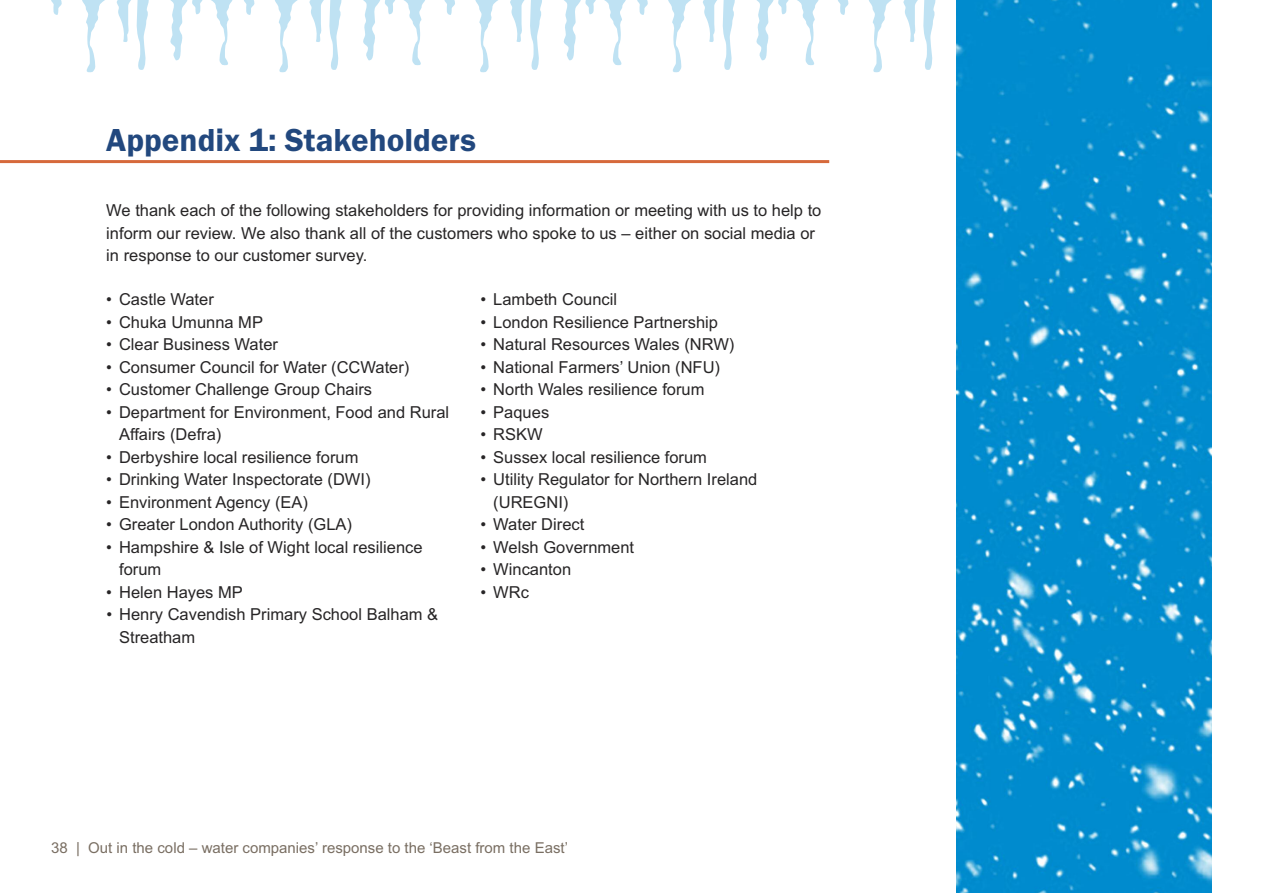
<style>
.page{position:relative;width:1263px;height:893px;background:#fff}
.page>*{position:absolute;margin:0;border:0;box-sizing:border-box;transform-origin:0 0}
.t1{font:600 33px "Franklin Gothic";color:#22487e}
.t2{font:16.5px/22.5px "Arial";color:#272526}
.t3{font:15px "Arial";color:#796e62}
</style>
<div class="page">
<svg style="left:51px;top:0;width:374px;height:73px"></svg>
<svg style="left:444px;top:0;width:375px;height:73px"></svg>
<svg style="left:838px;top:0;width:119px;height:74px"></svg>
<hr style="left:0;top:160px;width:829px;height:3px;background:#d6693b">
<img style="left:957px;top:0;width:255px;height:893px">
<h1 class="t1" style="left:106px;top:120px;width:371px">Appendix 1: Stakeholders</h1>
<p class="t2" style="left:106px;top:199px;width:717px">We thank each of the following stakeholders for providing information or meeting with us to help to inform our review. We also thank all of the customers who spoke to us – either on social media or in response to our customer survey.</p>
<p class="t2" style="left:106px;top:288px;width:109px">• Castle Water</p>
<p class="t2" style="left:106px;top:311px;width:158px">• Chuka Umunna MP</p>
<p class="t2" style="left:106px;top:333px;width:173px">• Clear Business Water</p>
<p class="t2" style="left:106px;top:356px;width:305px">• Consumer Council for Water (CCWater)</p>
<p class="t2" style="left:106px;top:378px;width:267px">• Customer Challenge Group Chairs</p>
<p class="t2" style="left:119px;top:401px;width:332px;text-indent:-13px">• Department for Environment, Food and Rural<br>Affairs (Defra)</p>
<p class="t2" style="left:106px;top:446px;width:254px">• Derbyshire local resilience forum</p>
<p class="t2" style="left:106px;top:468px;width:266px">• Drinking Water Inspectorate (DWI)</p>
<p class="t2" style="left:106px;top:491px;width:203px">• Environment Agency (EA)</p>
<p class="t2" style="left:106px;top:513px;width:247px">• Greater London Authority (GLA)</p>
<p class="t2" style="left:119px;top:536px;width:305px;text-indent:-13px">• Hampshire &amp; Isle of Wight local resilience forum</p>
<p class="t2" style="left:106px;top:581px;width:138px">• Helen Hayes MP</p>
<p class="t2" style="left:119px;top:603px;width:321px;text-indent:-13px">• Henry Cavendish Primary School Balham &amp;<br>Streatham</p>
<p class="t2" style="left:480px;top:288px;width:138px">• Lambeth Council</p>
<p class="t2" style="left:480px;top:311px;width:239px">• London Resilience Partnership</p>
<p class="t2" style="left:480px;top:333px;width:255px">• Natural Resources Wales (NRW)</p>
<p class="t2" style="left:480px;top:356px;width:241px">• National Farmers’ Union (NFU)</p>
<p class="t2" style="left:480px;top:378px;width:225px">• North Wales resilience forum</p>
<p class="t2" style="left:480px;top:401px;width:70px">• Paques</p>
<p class="t2" style="left:480px;top:423px;width:64px">• RSKW</p>
<p class="t2" style="left:480px;top:446px;width:228px">• Sussex local resilience forum</p>
<p class="t2" style="left:493px;top:468px;width:266px;text-indent:-13px">• Utility Regulator for Northern Ireland (UREGNI)</p>
<p class="t2" style="left:480px;top:513px;width:105px">• Water Direct</p>
<p class="t2" style="left:480px;top:536px;width:155px">• Welsh Government</p>
<p class="t2" style="left:480px;top:558px;width:92px">• Wincanton</p>
<p class="t2" style="left:480px;top:581px;width:50px">• WRc</p>
<p class="t3" style="left:51px;top:839px;width:518px">38 | Out in the cold – water companies’ response to the ‘Beast from the East’</p>
</div>
